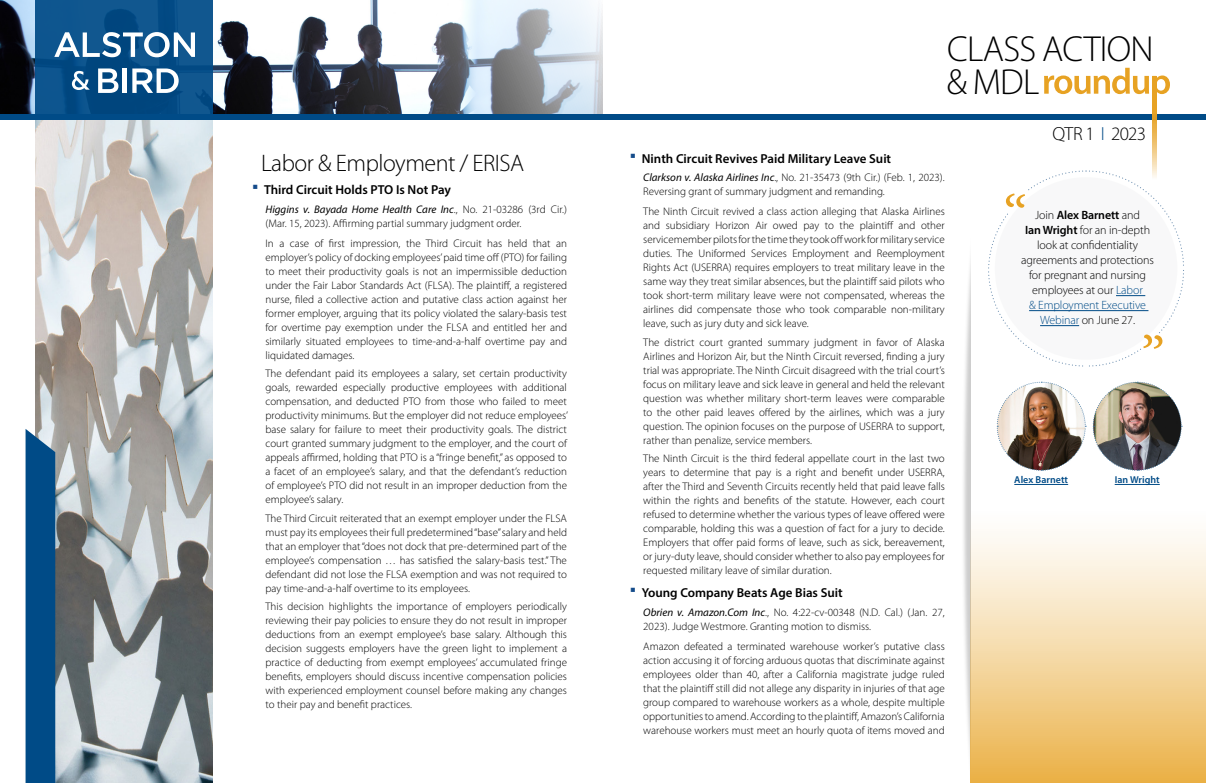
<style>
.page{position:relative;width:1206px;height:783px;background:#fff}
.page>*{position:absolute;margin:0;border:0;box-sizing:border-box;transform-origin:0 0}
.t1{font:300 36.3px/33.1px "Myriad Pro";letter-spacing:-.02em;color:#000}
.Heading{font:300 24px "Myriad Pro";letter-spacing:-.02em;color:#000}
.t2{font:300 19px "Myriad Pro";letter-spacing:-.04em;color:#000}
.t3{font:600 13px "Myriad Pro";color:#000}
.classified{font:300 12px/15px "Myriad Pro";letter-spacing:-.01em;color:#000;text-align:center}
.body{font:300 11px/14px "Myriad Pro";color:#000;text-align:justify}
.Case_Name{font:300 11px/14px "Myriad Pro";color:#000}
.photo_name{font:600 10px "Myriad Pro";letter-spacing:.005em;color:#004b87}
.s1{font-weight:400;font-style:italic}
.s2{color:#004b87}
.s3{font-weight:600}
</style>
<div class="page">
<img style="left:36px;top:120px;width:177px;height:663px">
<img style="left:0;top:0;width:603px;height:114px">
<div style="left:0;top:114px;width:634px;height:6px;background:#004b87"></div>
<div style="left:630px;top:114px;width:576px;height:6px;background:#004b87"></div>
<div style="left:26px;top:429px;width:29px;height:354px;background:#004b87"></div>
<div style="left:36px;top:0;width:177px;height:119px;background:linear-gradient(to right,#095089,#0c5189)"></div>
<svg style="left:54px;top:32px;width:141px;height:25px"></svg>
<svg style="left:72px;top:71px;width:18px;height:19px"></svg>
<svg style="left:98px;top:69px;width:20px;height:24px"></svg>
<hr style="left:123px;top:69px;width:4px;height:24px;background:#fff">
<svg style="left:132px;top:69px;width:47px;height:24px"></svg>
<svg style="left:1152px;top:101px;width:5px;height:69px"></svg>
<svg style="left:1044px;top:68px;width:126px;height:33px"></svg>
<div style="left:0;top:114px;width:603px;height:6px;background:#004b87"></div>
<img style="left:963px;top:273px;width:7px;height:481px">
<svg style="left:970px;top:307px;width:236px;height:476px"></svg>
<svg style="left:988px;top:170px;width:196px;height:197px"></svg>
<hr style="left:1029px;top:310px;width:119px;height:1px;background:#004b87">
<hr style="left:1040px;top:325px;width:39px;height:1px;background:#004b87">
<hr style="left:1014px;top:484px;width:54px;height:1px;background:#004b87">
<img style="left:996px;top:381px;width:90px;height:90px">
<hr style="left:1115px;top:484px;width:45px;height:1px;background:#004b87">
<img style="left:1092px;top:381px;width:90px;height:90px">
<p class="Heading" style="left:261px;top:149px;width:265px">Labor &amp; Employment / ERISA</p>
<p class="t3" style="left:264px;top:181px;width:189px">Third Circuit Holds PTO Is Not Pay</p>
<p class="Case_Name" style="left:266px;top:202px;width:303px"><span class="s1">Higgins v. Bayada Home Health Care Inc</span>., No. 21-03286 (3rd Cir.) (Mar. 15, 2023). Affirming partial summary judgment order.</p>
<p class="body" style="left:266px;top:236px;width:303px">In a case of first impression, the Third Circuit has held that an employer’s policy of docking employees’ paid time off (PTO) for failing to meet their productivity goals is not an impermissible deduction under the Fair Labor Standards Act (FLSA). The plaintiff, a registered nurse, filed a collective action and putative class action against her former employer, arguing that its policy violated the salary-basis test for overtime pay exemption under the FLSA and entitled her and similarly situated employees to time-and-a-half overtime pay and liquidated damages.</p>
<p class="body" style="left:266px;top:366px;width:304px">The defendant paid its employees a salary, set certain productivity goals, rewarded especially productive employees with additional compensation, and deducted PTO from those who failed to meet productivity minimums. But the employer did not reduce employees’ base salary for failure to meet their productivity goals. The district court granted summary judgment to the employer, and the court of appeals affirmed, holding that PTO is a “fringe benefit,” as opposed to a facet of an employee’s salary, and that the defendant’s reduction of employee’s PTO did not result in an improper deduction from the employee’s salary.</p>
<p class="body" style="left:266px;top:511px;width:303px">The Third Circuit reiterated that an exempt employer under the FLSA must pay its employees their full predetermined “base” salary and held that an employer that “does not dock that pre-determined part of the employee’s compensation … has satisfied the salary-basis test.” The defendant did not lose the FLSA exemption and was not required to pay time-and-a-half overtime to its employees.</p>
<p class="body" style="left:266px;top:599px;width:303px">This decision highlights the importance of employers periodically reviewing their pay policies to ensure they do not result in improper deductions from an exempt employee’s base salary. Although this decision suggests employers have the green light to implement a practice of deducting from exempt employees’ accumulated fringe benefits, employers should discuss incentive compensation policies with experienced employment counsel before making any changes to their pay and benefit practices.</p>
<h1 class="t1" style="left:947px;top:32px;width:208px">CLASS ACTION &amp; MDL</h1>
<h3 class="t2" style="left:1053px;top:122px;width:95px">QTR 1 <span class="s2">I</span> 2023</h3>
<p class="t3" style="left:642px;top:150px;width:251px">Ninth Circuit Revives Paid Military Leave Suit</p>
<p class="Case_Name" style="left:643px;top:170px;width:303px"><span class="s1">Clarkson v. Alaska Airlines Inc</span>., No. 21-35473 (9th Cir.) (Feb. 1, 2023).<br>Reversing grant of summary judgment and remanding.</p>
<p class="body" style="left:643px;top:204px;width:303px">The Ninth Circuit revived a class action alleging that Alaska Airlines and subsidiary Horizon Air owed pay to the plaintiff and other servicemember pilots for the time they took off work for military service duties. The Uniformed Services Employment and Reemployment Rights Act (USERRA) requires employers to treat military leave in the same way they treat similar absences, but the plaintiff said pilots who took short-term military leave were not compensated, whereas the airlines did compensate those who took comparable non-military leave, such as jury duty and sick leave.</p>
<p class="body" style="left:643px;top:335px;width:303px">The district court granted summary judgment in favor of Alaska Airlines and Horizon Air, but the Ninth Circuit reversed, finding a jury trial was appropriate. The Ninth Circuit disagreed with the trial court’s focus on military leave and sick leave in general and held the relevant question was whether military short-term leaves were comparable to the other paid leaves offered by the airlines, which was a jury question. The opinion focuses on the purpose of USERRA to support, rather than penalize, service members.</p>
<p class="body" style="left:643px;top:451px;width:303px">The Ninth Circuit is the third federal appellate court in the last two years to determine that pay is a right and benefit under USERRA, after the Third and Seventh Circuits recently held that paid leave falls within the rights and benefits of the statute. However, each court refused to determine whether the various types of leave offered were comparable, holding this was a question of fact for a jury to decide.<br>Employers that offer paid forms of leave, such as sick, bereavement, or jury-duty leave, should consider whether to also pay employees for requested military leave of similar duration.</p>
<p class="t3" style="left:642px;top:585px;width:202px">Young Company Beats Age Bias Suit</p>
<p class="Case_Name" style="left:643px;top:605px;width:303px"><span class="s1">Obrien v. Amazon.Com Inc</span>., No. 4:22-cv-00348 (N.D. Cal.) (Jan. 27,<br>2023). Judge Westmore. Granting motion to dismiss.</p>
<p class="body" style="left:643px;top:639px;width:303px">Amazon defeated a terminated warehouse worker’s putative class action accusing it of forcing arduous quotas that discriminate against employees older than 40, after a California magistrate judge ruled that the plaintiff still did not allege any disparity in injuries of that age group compared to warehouse workers as a whole, despite multiple opportunities to amend. According to the plaintiff, Amazon’s California warehouse workers must meet an hourly quota of items moved and</p>
<p class="classified" style="left:1021px;top:208px;width:134px">Join <span class="s3">Alex Barnett</span> and<br><span class="s3">Ian Wright</span> for an in-depth look at confidentiality agreements and protections for pregnant and nursing employees at our <span class="s2">Labor<br>&amp; Employment Executive<br>Webinar</span> on June 27.</p>
<p class="photo_name" style="left:1014px;top:474px;width:55px">Alex Barnett</p>
<p class="photo_name" style="left:1115px;top:474px;width:47px">Ian Wright</p>
</div>
